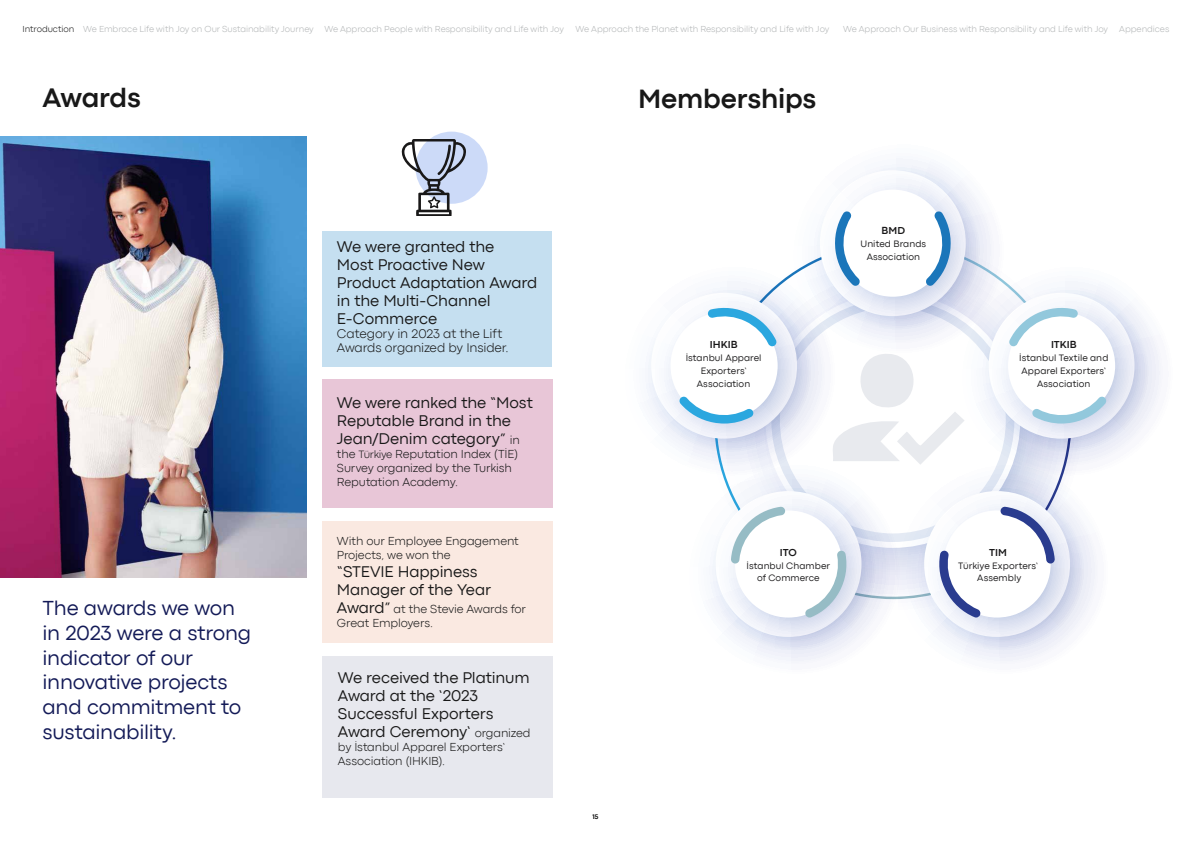
<style>
.page{position:relative;width:1191px;height:842px;background:#fff}
.page>*{position:absolute;margin:0;border:0;box-sizing:border-box;transform-origin:0 0}
.t1{font:700 28px "Codec Pro";letter-spacing:-.01em;color:#181818}
.t2{font:21px/25px "Codec Pro News";letter-spacing:-.015em;color:#131a57}
.t3{font:16px/18px "Codec Pro News";letter-spacing:-.01em;color:#181818}
.t4{font:300 13px/14px "Codec Pro";letter-spacing:-.01em;color:#181818}
.t5{font:300 12px/14px "Codec Pro";letter-spacing:-.01em;color:#181818}
.t6{font:700 10.6px "Codec Pro";color:#181718}
.t7{font:9.6px/12.8px "Codec Pro News";letter-spacing:.005em;color:#181718;text-align:center}
.t8{font:300 9px "Codec Pro";letter-spacing:-.005em;color:#b2b5b6}
.t9{font:700 7px "Codec Pro";color:#000}
.s1{color:#181818}
.s2{font-family:"Codec Pro";font-weight:300;font-size:12px}
.s3{font-size:11px}
.s4{font-family:"Codec Pro News";font-weight:400;font-size:16px}
</style>
<div class="page">
<img style="left:0;top:136px;width:306px;height:441px">
<div style="left:415px;top:132px;width:72px;height:72px;background:#ccdaf8;border-radius:50%"></div>
<div style="left:322px;top:231px;width:229px;height:136px;background:#c5dff0"></div>
<div style="left:322px;top:379px;width:231px;height:129px;background:#e8c6d7"></div>
<div style="left:322px;top:521px;width:231px;height:122px;background:#fae9e1"></div>
<div style="left:322px;top:656px;width:231px;height:141px;background:#e7e8ee"></div>
<svg style="left:758px;top:653px;width:77px;height:10px"></svg>
<svg style="left:966px;top:653px;width:77px;height:10px"></svg>
<svg style="left:1151px;top:336px;width:10px;height:76px"></svg>
<svg style="left:646px;top:164px;width:505px;height:489px"></svg>
<svg style="left:401px;top:139px;width:66px;height:77px"></svg>
<p class="t8" style="left:23px;top:24px;width:543px"><span class="s1">Introduction</span> We Embrace Life with Joy on Our Sustainability Journey We Approach People with Responsibility and Life with Joy</p>
<p class="t8" style="left:575px;top:24px;width:255px">We Approach the Planet with Responsibility and Life with Joy</p>
<p class="t8" style="left:843px;top:24px;width:328px">We Approach Our Business with Responsibility and Life with Joy Appendices</p>
<h1 class="t1" style="left:43px;top:81px;width:100px">Awards</h1>
<h1 class="t1" style="left:638px;top:82px;width:180px">Memberships</h1>
<h2 class="t2" style="left:43px;top:595px;width:210px">The awards we won in 2023 were a strong indicator of our innovative projects and commitment to sustainability.</h2>
<p class="t3" style="left:337px;top:238px;width:202px">We were granted the<br>Most Proactive New<br>Product Adaptation Award in the Multi-Channel<br>E-Commerce</p>
<p class="t4" style="left:337px;top:327px;width:173px">Category in 2023 at the Lift<br>Awards organized by Insider.</p>
<p class="t3" style="left:337px;top:393px;width:197px">We were ranked the “Most<br>Reputable Brand in the<br>Jean/Denim category” <span class="s2">in</span></p>
<p class="t5" style="left:337px;top:447px;width:183px">the <span class="s3">Türkiye</span> Reputation Index (TİE)<br>Survey organized by the Turkish<br>Reputation Academy.</p>
<p class="t5" style="left:337px;top:534px;width:183px">With our Employee Engagement<br>Projects, we won the</p>
<p class="t3" style="left:337px;top:563px;width:156px">“STEVIE Happiness<br>Manager of the Year</p>
<p class="t5" style="left:337px;top:602px;width:191px"><span class="s4">Award”</span> at the Stevie Awards for<br>Great Employers.</p>
<p class="t3" style="left:338px;top:669px;width:194px">We received the Platinum<br>Award at the ‘2023<br>Successful Exporters<br>Award Ceremony’ <span class="s2">organized</span></p>
<p class="t5" style="left:338px;top:740px;width:169px">by İstanbul Apparel Exporters’<br>Association (IHKIB).</p>
<p class="t9" style="left:592px;top:812px;width:8px">15</p>
<p class="t6" style="left:710px;top:339px;width:29px">IHKIB</p>
<p class="t7" style="left:685px;top:352px;width:77px">İstanbul Apparel<br>Exporters’<br>Association</p>
<p class="t6" style="left:881px;top:224px;width:25px">BMD</p>
<p class="t7" style="left:860px;top:237px;width:67px">United Brands<br>Association</p>
<p class="t6" style="left:1051px;top:339px;width:27px">ITKIB</p>
<p class="t7" style="left:1019px;top:352px;width:91px">İstanbul Textile and<br>Apparel Exporters’<br>Association</p>
<p class="t6" style="left:780px;top:546px;width:18px">ITO</p>
<p class="t7" style="left:746px;top:559px;width:85px">İstanbul Chamber of Commerce</p>
<p class="t6" style="left:989px;top:546px;width:19px">TIM</p>
<p class="t7" style="left:958px;top:559px;width:81px">Türkiye Exporters’<br>Assembly</p>
</div>
